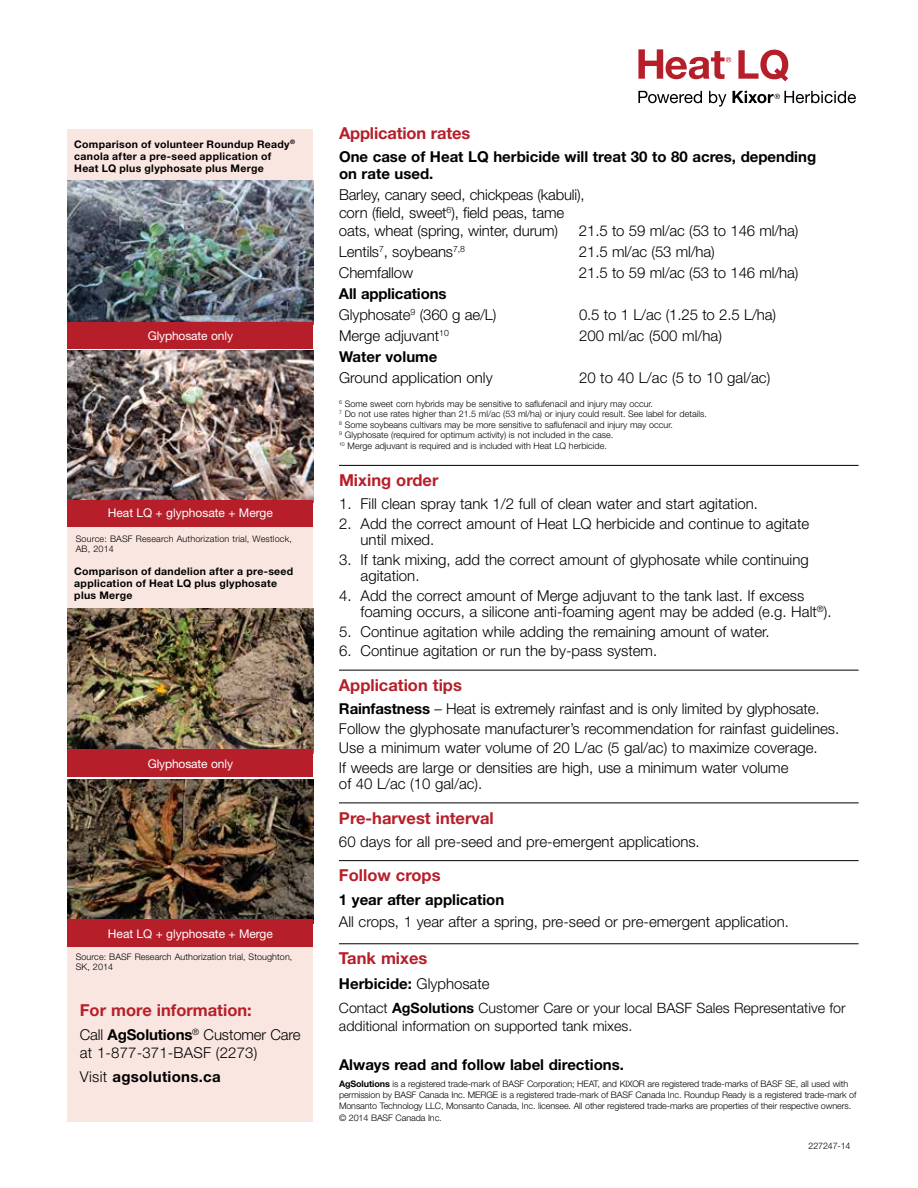
<style>
.page{position:relative;width:918px;height:1188px;background:#fff}
.page>*{position:absolute;margin:0;border:0;box-sizing:border-box;transform-origin:0 0}
.t1{font:700 16.5px "Helvetica Neue LT Std";color:#b61f29}
.t2{font:300 15px/18px "Helvetica Neue LT Std";color:#000}
.t3{font:700 15px/16.5px "Helvetica Neue LT Std";color:#000}
.t4{font:700 15px "Helvetica Neue LT Std";letter-spacing:.02em;color:#000}
.t5{font:300 14.25px/18px "Helvetica Neue LT Std";color:#000}
.t6{font:12px "Helvetica Neue LT Std";color:#fff}
.t7{font:700 10.5px/12px "Helvetica Neue LT Std";letter-spacing:.025em;color:#000}
.t8{font:300 9px/10.5px "Helvetica Neue LT Std";color:#000}
.t9{font:300 9px/10.5px "Helvetica Neue LT Std";letter-spacing:.02em;color:#000}
.s1{font-weight:700}
.s2{font-weight:300}
</style>
<div class="page">
<svg style="left:638px;top:91px;width:64px;height:12px"></svg>
<svg style="left:709px;top:91px;width:17px;height:16px"></svg>
<svg style="left:738px;top:50px;width:50px;height:31px"></svg>
<svg style="left:638px;top:49px;width:93px;height:30px"></svg>
<svg style="left:733px;top:91px;width:123px;height:12px"></svg>
<div style="left:68px;top:129px;width:245px;height:199px;background:#fae6e0"></div>
<div style="left:68px;top:362px;width:245px;height:401px;background:#fae6e0"></div>
<div style="left:68px;top:792px;width:245px;height:330px;background:#fae6e0"></div>
<hr style="left:339px;top:465px;width:520px;height:1px;background:#000">
<hr style="left:339px;top:670px;width:520px;height:1px;background:#000">
<hr style="left:339px;top:803px;width:520px;height:1px;background:#000">
<hr style="left:339px;top:860px;width:520px;height:1px;background:#000">
<hr style="left:339px;top:943px;width:520px;height:1px;background:#000">
<img style="left:68px;top:609px;width:245px;height:140px">
<img style="left:68px;top:779px;width:245px;height:141px">
<div style="left:68px;top:749px;width:245px;height:28px;background:#b61f29"></div>
<div style="left:68px;top:920px;width:245px;height:27px;background:#b61f29"></div>
<img style="left:68px;top:180px;width:245px;height:142px">
<img style="left:68px;top:351px;width:245px;height:149px">
<div style="left:68px;top:322px;width:245px;height:27px;background:#b61f29"></div>
<div style="left:68px;top:500px;width:245px;height:26px;background:#b61f29"></div>
<p class="t7" style="left:74px;top:138px;width:222px">Comparison of volunteer Roundup Ready<sup>® </sup>canola after a pre-seed application of<br>Heat LQ plus glyphosate plus Merge</p>
<p class="t6" style="left:148px;top:328px;width:87px">Glyphosate only</p>
<p class="t6" style="left:108px;top:506px;width:166px">Heat LQ + glyphosate + Merge</p>
<p class="t9" style="left:76px;top:533px;width:218px">Source: BASF Research Authorization trial, Westlock,<br>AB, 2014</p>
<p class="t7" style="left:74px;top:565px;width:221px">Comparison of dandelion after a pre-seed application of Heat LQ plus glyphosate plus Merge</p>
<p class="t6" style="left:148px;top:756px;width:87px">Glyphosate only</p>
<p class="t6" style="left:108px;top:926px;width:166px">Heat LQ + glyphosate + Merge</p>
<p class="t8" style="left:76px;top:951px;width:218px">Source: BASF Research Authorization trial, Stoughton,<br>SK, 2014</p>
<p class="t1" style="left:80px;top:1000px;width:173px">For more information:</p>
<p class="t2" style="left:80px;top:1025px;width:222px">Call <span class="s1">AgSolutions</span><sup>®</sup> Customer Care at 1-877-371-BASF (2273)</p>
<p class="t4" style="left:80px;top:1067px;width:142px"><span class="s2">Visit</span> agsolutions.ca</p>
<p class="t1" style="left:339px;top:123px;width:133px">Application rates</p>
<p class="t3" style="left:339px;top:148px;width:479px">One case of Heat LQ herbicide will treat 30 to 80 acres, depending on rate used.</p>
<p class="t2" style="left:339px;top:185px;width:247px">Barley, canary seed, chickpeas (kabuli), corn (field, sweet<sup>6</sup>), field peas, tame oats, wheat (spring, winter, durum)</p>
<p class="t2" style="left:579px;top:221px;width:221px">21.5 to 59 ml/ac (53 to 146 ml/ha)</p>
<p class="t2" style="left:339px;top:242px;width:128px">Lentils<sup>7</sup>, soybeans<sup>7,8</sup></p>
<p class="t2" style="left:579px;top:242px;width:137px">21.5 ml/ac (53 ml/ha)</p>
<p class="t2" style="left:339px;top:263px;width:76px">Chemfallow</p>
<p class="t2" style="left:579px;top:263px;width:221px">21.5 to 59 ml/ac (53 to 146 ml/ha)</p>
<p class="t2" style="left:339px;top:282px;width:159px;line-height:21px"><span class="s1">All applications<br></span>Glyphosate<sup>9</sup> (360 g ae/L)</p>
<p class="t2" style="left:579px;top:305px;width:199px">0.5 to 1 L/ac (1.25 to 2.5 L/ha)</p>
<p class="t2" style="left:339px;top:326px;width:111px">Merge adjuvant<sup>10</sup></p>
<p class="t2" style="left:579px;top:326px;width:144px">200 ml/ac (500 ml/ha)</p>
<p class="t3" style="left:339px;top:348px;width:100px">Water volume</p>
<p class="t2" style="left:339px;top:368px;width:155px">Ground application only</p>
<p class="t2" style="left:579px;top:368px;width:193px">20 to 40 L/ac (5 to 10 gal/ac)</p>
<p class="t8" style="left:339px;top:398px;width:369px"><sup>6</sup> Some sweet corn hybrids may be sensitive to saflufenacil and injury may occur.<br><sup>7</sup> Do not use rates higher than 21.5 ml/ac (53 ml/ha) or injury could result. See label for details.<br><sup>8</sup> Some soybeans cultivars may be more sensitive to saflufenacil and injury may occur.<br><sup>9</sup> Glyphosate (required for optimum activity) is not included in the case.<br><sup>10</sup> Merge adjuvant is required and is included with Heat LQ herbicide.</p>
<p class="t1" style="left:339px;top:470px;width:101px">Mixing order</p>
<p class="t2" style="left:339px;top:495px;width:421px">1. Fill clean spray tank 1/2 full of clean water and start agitation.</p>
<p class="t2" style="left:361px;top:515px;width:450px;line-height:16.5px;text-indent:-22px">2. Add the correct amount of Heat LQ herbicide and continue to agitate until mixed.</p>
<p class="t2" style="left:361px;top:551px;width:450px;line-height:16.5px;text-indent:-22px">3. If tank mixing, add the correct amount of glyphosate while continuing agitation.</p>
<p class="t2" style="left:361px;top:587px;width:473px;line-height:16.5px;text-indent:-22px">4. Add the correct amount of Merge adjuvant to the tank last. If excess foaming occurs, a silicone anti-foaming agent may be added (e.g. Halt<sup>®</sup>).</p>
<p class="t2" style="left:339px;top:622px;width:432px">5. Continue agitation while adding the remaining amount of water.</p>
<p class="t2" style="left:339px;top:642px;width:320px">6. Continue agitation or run the by-pass system.</p>
<p class="t1" style="left:339px;top:675px;width:124px">Application tips</p>
<p class="t2" style="left:339px;top:699px;width:502px;line-height:19.5px"><span class="s1">Rainfastness</span> – Heat is extremely rainfast and is only limited by glyphosate.<br>Follow the glyphosate manufacturer’s recommendation for rainfast guidelines.<br>Use a minimum water volume of 20 L/ac (5 gal/ac) to maximize coverage.<br>If weeds are large or densities are high, use a minimum water volume</p>
<p class="t2" style="left:339px;top:774px;width:145px">of 40 L/ac (10 gal/ac).</p>
<p class="t1" style="left:339px;top:807px;width:156px">Pre-harvest interval</p>
<p class="t2" style="left:339px;top:832px;width:362px">60 days for all pre-seed and pre-emergent applications.</p>
<p class="t1" style="left:339px;top:865px;width:103px">Follow crops</p>
<p class="t3" style="left:339px;top:891px;width:167px">1 year after application</p>
<p class="t2" style="left:339px;top:912px;width:451px">All crops, 1 year after a spring, pre-seed or pre-emergent application.</p>
<p class="t1" style="left:339px;top:948px;width:90px">Tank mixes</p>
<p class="t3" style="left:339px;top:975px;width:152px">Herbicide: <span class="s2">Glyphosate</span></p>
<p class="t5" style="left:339px;top:999px;width:508px">Contact <span class="s1">AgSolutions</span> Customer Care or your local BASF Sales Representative for additional information on supported tank mixes.</p>
<p class="t3" style="left:339px;top:1056px;width:287px">Always read and follow label directions.</p>
<p class="t8" style="left:339px;top:1078px;width:519px;line-height:11.2px"><span class="s1">AgSolutions</span> is a registered trade-mark of BASF Corporation; HEAT, and KIXOR are registered trade-marks of BASF SE, all used with permission by BASF Canada Inc. MERGE is a registered trade-mark of BASF Canada Inc. Roundup Ready is a registered trade-mark of Monsanto Technology LLC, Monsanto Canada, Inc. licensee. All other registered trade-marks are properties of their respective owners. © 2014 BASF Canada Inc.</p>
<p class="t8" style="left:809px;top:1140px;width:43px">227247-14</p>
</div>
